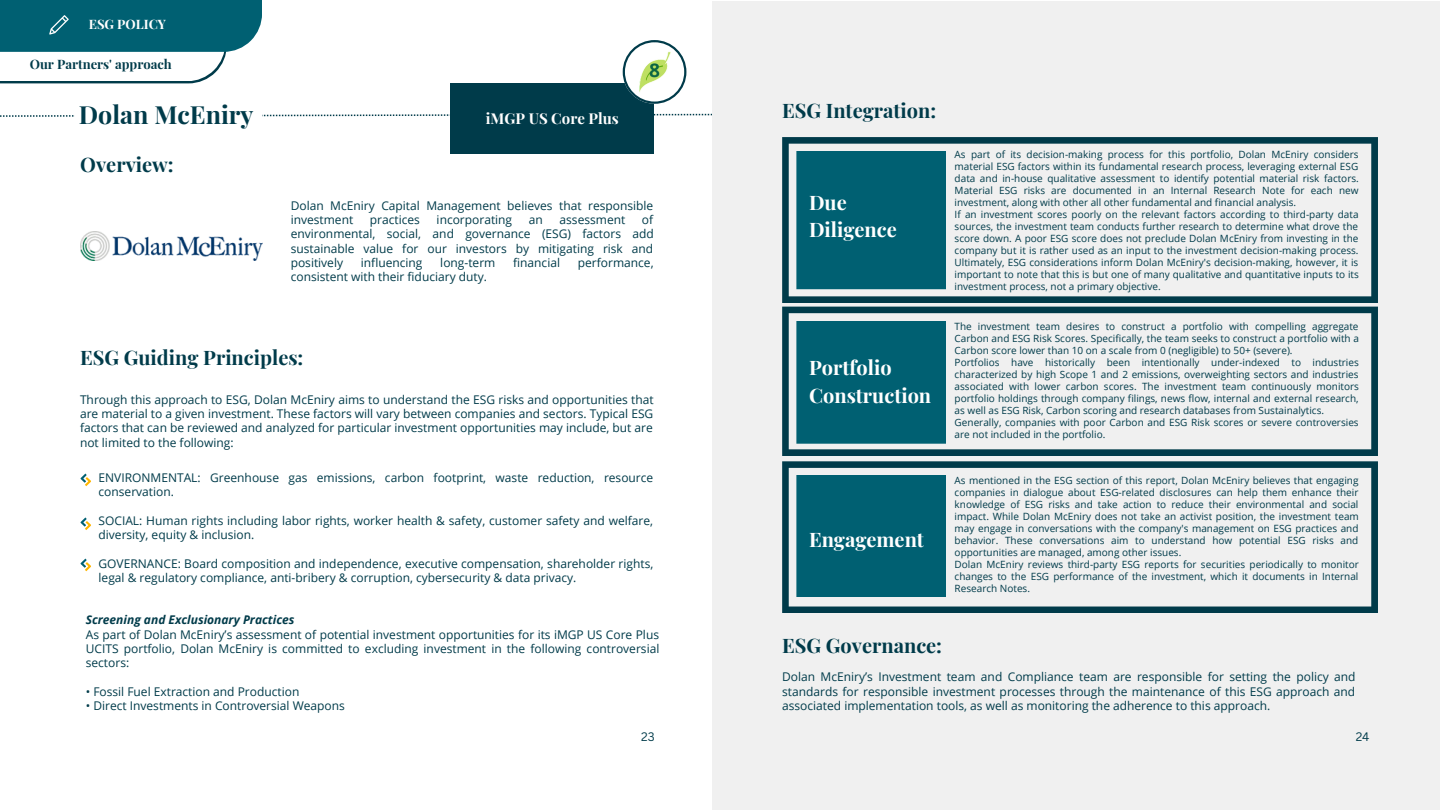
<style>
.page{position:relative;width:1440px;height:810px;background:#fff}
.page>*{position:absolute;margin:0;border:0;box-sizing:border-box;transform-origin:0 0}
.t1{font:700 25px "Playfair Display";color:#003b4a}
.t2{font:700 20px "Playfair Display";color:#003b4a}
.t3{font:700 20px/27.8px "Playfair Display";color:#fff}
.t4{font:700 15px "Playfair Display";color:#fff}
.t5{font:700 13px "Playfair Display";color:#003b4a}
.t6{font:700 13px "Playfair Display";color:#fff}
.t7{font:12px/14.2px "Open Sans";color:#003b4a}
.t8{font:italic 700 12px "Open Sans";color:#003b4a}
.t9{font:12px "Canva Sans";color:#003b4a}
.t10{font:10px/12px "Open Sans";color:#003b4a;text-align:justify}
</style>
<div class="page">
<img style="left:80px;top:231px;width:182px;height:30px">
<svg style="left:0;top:114px;width:712px;height:3px"></svg>
<div style="left:712px;top:1px;width:728px;height:809px;background:#f0f0f0"></div>
<svg style="left:782px;top:137px;width:596px;height:166px"></svg>
<svg style="left:80px;top:474px;width:11px;height:12px"></svg>
<svg style="left:80px;top:517px;width:11px;height:13px"></svg>
<svg style="left:80px;top:559px;width:11px;height:12px"></svg>
<svg style="left:782px;top:307px;width:596px;height:149px"></svg>
<svg style="left:782px;top:461px;width:596px;height:152px"></svg>
<div style="left:796px;top:151px;width:150px;height:138px;background:#006072"></div>
<div style="left:796px;top:475px;width:150px;height:122px;background:#006072"></div>
<div style="left:796px;top:321px;width:150px;height:123px;background:#006072"></div>
<svg style="left:0;top:52px;width:226px;height:31px"></svg>
<div style="left:0;top:0;width:225px;height:81px;background:#fff"></div>
<div style="left:0;top:0;width:262px;height:52px;background:#006072"></div>
<svg style="left:49px;top:15px;width:20px;height:20px"></svg>
<div style="left:76px;top:91px;width:186px;height:47px;background:#fff"></div>
<div style="left:451px;top:83px;width:203px;height:71px;background:#003b4a"></div>
<img style="left:622px;top:40px;width:74px;height:74px">
<p class="t6" style="left:89px;top:15px;width:79px">ESG POLICY</p>
<p class="t5" style="left:30px;top:55px;width:144px">Our Partners' approach</p>
<p class="t1" style="left:79px;top:97px;width:176px">Dolan McEniry</p>
<p class="t4" style="left:486px;top:108px;width:134px">iMGP US Core Plus</p>
<p class="t2" style="left:80px;top:150px;width:95px">Overview:</p>
<p class="t7" style="left:291px;top:198px;width:364px">Dolan McEniry Capital Management believes that responsible investment</p>
<p class="t7" style="left:291px;top:212px;width:365px;text-align:justify;text-indent:351px">of environmental, social, and governance (ESG) factors add sustainable value for our investors by mitigating risk and positively</p>
<p class="t7" style="left:370px;top:212px;width:52px">practices</p>
<p class="t7" style="left:437px;top:212px;width:77px">incorporating</p>
<p class="t7" style="left:529px;top:212px;width:16px">an</p>
<p class="t7" style="left:560px;top:212px;width:67px">assessment</p>
<p class="t7" style="left:361px;top:255px;width:63px">influencing</p>
<p class="t7" style="left:440px;top:255px;width:57px">long-term</p>
<p class="t7" style="left:513px;top:255px;width:48px">financial</p>
<p class="t7" style="left:578px;top:255px;width:77px">performance,</p>
<p class="t7" style="left:291px;top:269px;width:198px">consistent with their fiduciary duty.</p>
<p class="t2" style="left:80px;top:343px;width:225px">ESG Guiding Principles:</p>
<p class="t7" style="left:80px;top:392px;width:575px;text-align:justify">Through this approach to ESG, Dolan McEniry aims to understand the ESG risks and opportunities that are material to a given investment. These factors will vary between companies and sectors. Typical ESG factors that can be reviewed and analyzed for particular investment opportunities may include, but are not limited to the following:</p>
<p class="t7" style="left:99px;top:470px;width:556px">ENVIRONMENTAL: Greenhouse gas emissions, carbon footprint, waste reduction, resource conservation.</p>
<p class="t7" style="left:99px;top:513px;width:556px">SOCIAL: Human rights including labor rights, worker health &amp; safety, customer safety and welfare, diversity, equity &amp; inclusion.</p>
<p class="t7" style="left:99px;top:556px;width:556px">GOVERNANCE: Board composition and independence, executive compensation, shareholder rights, legal &amp; regulatory compliance, anti-bribery &amp; corruption, cybersecurity &amp; data privacy.</p>
<p class="t8" style="left:86px;top:611px;width:210px">Screening and Exclusionary Practices</p>
<p class="t7" style="left:86px;top:627px;width:575px;text-align:justify">As part of Dolan McEniry’s assessment of potential investment opportunities for its iMGP US Core Plus UCITS portfolio, Dolan McEniry is committed to excluding investment in the following controversial sectors:</p>
<p class="t7" style="left:86px;top:684px;width:215px">• Fossil Fuel Extraction and Production</p>
<p class="t7" style="left:86px;top:698px;width:261px">• Direct Investments in Controversial Weapons</p>
<p class="t2" style="left:782px;top:97px;width:156px">ESG Integration:</p>
<p class="t3" style="left:809px;top:187px;width:89px">Due<br>Diligence</p>
<p class="t3" style="left:809px;top:353px;width:84px">Portfolio</p>
<p class="t3" style="left:809px;top:381px;width:124px">Construction</p>
<p class="t3" style="left:809px;top:525px;width:116px">Engagement</p>
<p class="t10" style="left:955px;top:149px;width:406px">As part of its decision-making process for this portfolio, Dolan McEniry considers material ESG factors within its fundamental research process, leveraging external ESG data and in-house qualitative assessment to identify potential material risk factors.<br>Material ESG risks are documented in an Internal Research Note for each new investment, along with other all other fundamental and financial analysis.</p>
<p class="t10" style="left:955px;top:209px;width:406px">If an investment scores poorly on the relevant factors according to third-party data sources, the investment team conducts further research to determine what drove the score down. A poor ESG score does not preclude Dolan McEniry from investing in the company but it is rather used as an input to the investment decision-making process.<br>Ultimately, ESG considerations inform Dolan McEniry's decision-making, however, it is important to note that this is but one of many qualitative and quantitative inputs to its investment process, not a primary objective.</p>
<p class="t10" style="left:955px;top:320px;width:406px">The investment team desires to construct a portfolio with compelling aggregate Carbon and ESG Risk Scores. Specifically, the team seeks to construct a portfolio with a Carbon score lower than 10 on a scale from 0 (negligible) to 50+ (severe).</p>
<p class="t10" style="left:955px;top:356px;width:406px">Portfolios have historically been intentionally under-indexed to industries characterized by high Scope 1 and 2 emissions, overweighting sectors and industries associated with lower carbon scores. The investment team continuously monitors portfolio holdings through company filings, news flow, internal and external research, as well as ESG Risk, Carbon scoring and research databases from Sustainalytics.</p>
<p class="t10" style="left:955px;top:416px;width:406px">Generally, companies with poor Carbon and ESG Risk scores or severe controversies are not included in the portfolio.</p>
<p class="t10" style="left:955px;top:474px;width:406px">As mentioned in the ESG section of this report, Dolan McEniry believes that engaging companies in dialogue about ESG-related disclosures can help them enhance their knowledge of ESG risks and take action to reduce their environmental and social impact. While Dolan McEniry does not take an activist position, the investment team may engage in conversations with the company's management on ESG practices and behavior. These conversations aim to understand how potential ESG risks and opportunities are managed, among other issues.</p>
<p class="t10" style="left:955px;top:558px;width:406px">Dolan McEniry reviews third-party ESG reports for securities periodically to monitor changes to the ESG performance of the investment, which it documents in Internal Research Notes.</p>
<p class="t2" style="left:782px;top:632px;width:161px">ESG Governance:</p>
<p class="t7" style="left:782px;top:670px;width:575px;text-align:justify">Dolan McEniry’s Investment team and Compliance team are responsible for setting the policy and standards for responsible investment processes through the maintenance of this ESG approach and associated implementation tools, as well as monitoring the adherence to this approach.</p>
<p class="t9" style="left:641px;top:728px;width:15px">23</p>
<p class="t9" style="left:1356px;top:728px;width:15px">24</p>
</div>
